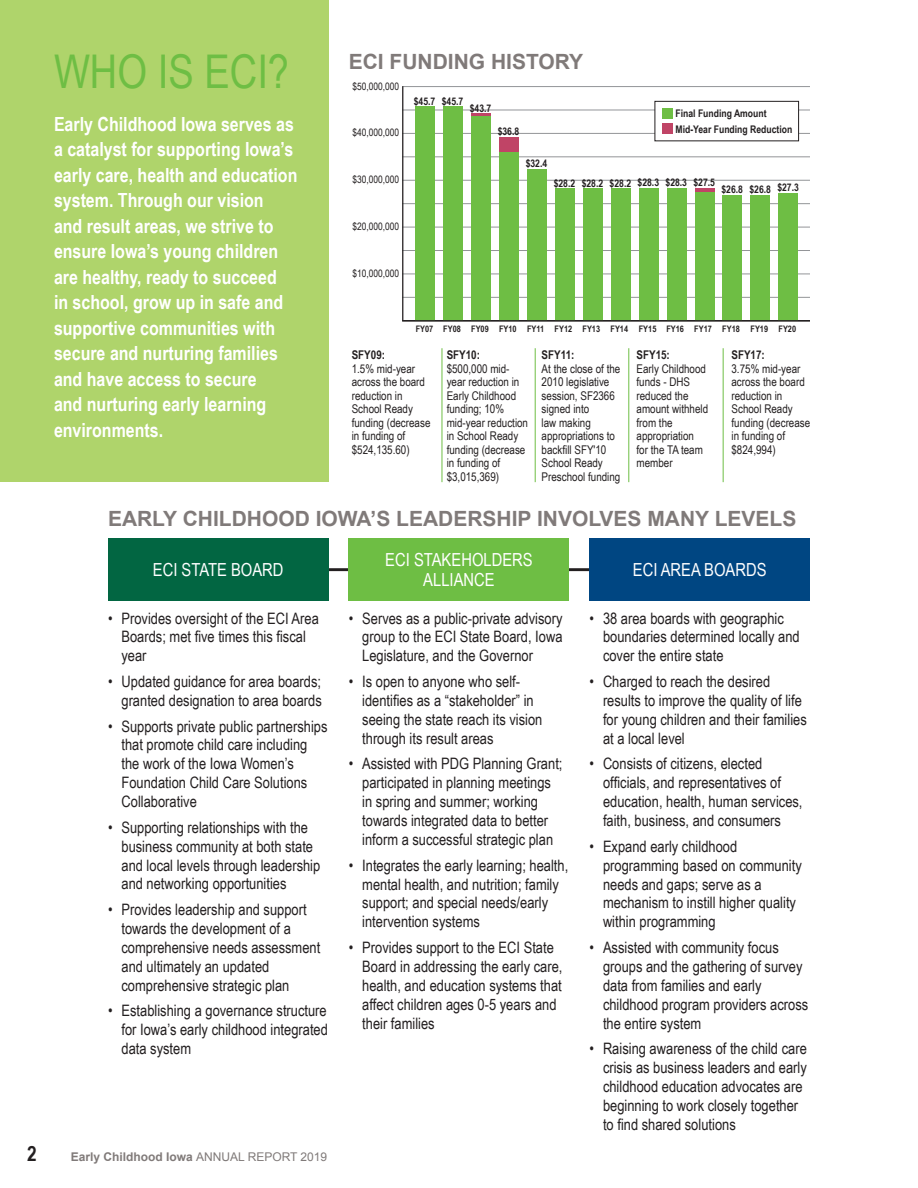
<style>
.page{position:relative;width:918px;height:1188px;background:#fff}
.page>*{position:absolute;margin:0;border:0;box-sizing:border-box;transform-origin:0 0}
.t1{font:46.5px "Arial Narrow";color:#6ebe44}
.t2{font:700 21px "Arial";color:#807a79}
.t3{font:700 21px "Arial Narrow";color:#231f20}
.t4{font:700 19.5px/25.5px "Arial Narrow";color:#fff}
.t5{font:18px/19.5px "Arial Narrow";color:#fff;text-align:center}
.t6{font:15.75px/18.9px "Arial Narrow";color:#231f20}
.t7{font:12px/13.5px "Arial Narrow";color:#231f20}
.t8{font:700 12px "Arial";color:#807a79}
.t9{font:700 12px "Arial Narrow";color:#231f20}
.t10{font:700 10.5px/15.8px "Arial Narrow";color:#231f20}
.t11{font:10.2px "Arial Narrow";color:#231f20}
.t12{font:700 9px "Arial Narrow";color:#231f20}
.s1{font-weight:400}
</style>
<div class="page">
<div style="left:0;top:0;width:328px;height:482px;background:#afd46b"></div>
<hr style="left:328px;top:568px;width:262px;height:3px;background:#231f20">
<div style="left:108px;top:539px;width:220px;height:62px;background:#026642"></div>
<div style="left:349px;top:539px;width:220px;height:62px;background:#6ebe44"></div>
<div style="left:590px;top:539px;width:220px;height:62px;background:#004682"></div>
<hr style="left:402px;top:297px;width:408px;height:1px;background:#939598">
<hr style="left:402px;top:274px;width:408px;height:1px;background:#939598">
<hr style="left:402px;top:250px;width:408px;height:1px;background:#939598">
<hr style="left:402px;top:227px;width:408px;height:1px;background:#939598">
<hr style="left:402px;top:203px;width:408px;height:1px;background:#939598">
<hr style="left:402px;top:180px;width:408px;height:1px;background:#939598">
<hr style="left:402px;top:157px;width:408px;height:1px;background:#939598">
<hr style="left:402px;top:133px;width:408px;height:1px;background:#939598">
<hr style="left:402px;top:110px;width:408px;height:1px;background:#939598">
<hr style="left:402px;top:86px;width:408px;height:1px;background:#939598">
<div style="left:779px;top:193px;width:19px;height:128px;background:#6ebe44"></div>
<div style="left:751px;top:195px;width:19px;height:126px;background:#6ebe44"></div>
<div style="left:723px;top:195px;width:19px;height:126px;background:#6ebe44"></div>
<div style="left:695px;top:192px;width:19px;height:129px;background:#6ebe44"></div>
<div style="left:667px;top:188px;width:19px;height:133px;background:#6ebe44"></div>
<div style="left:639px;top:188px;width:19px;height:133px;background:#6ebe44"></div>
<div style="left:611px;top:189px;width:19px;height:132px;background:#6ebe44"></div>
<div style="left:583px;top:189px;width:20px;height:132px;background:#6ebe44"></div>
<div style="left:555px;top:189px;width:20px;height:132px;background:#6ebe44"></div>
<div style="left:527px;top:169px;width:20px;height:152px;background:#6ebe44"></div>
<div style="left:499px;top:148px;width:20px;height:173px;background:#6ebe44"></div>
<div style="left:471px;top:116px;width:20px;height:205px;background:#6ebe44"></div>
<div style="left:443px;top:107px;width:20px;height:214px;background:#6ebe44"></div>
<div style="left:415px;top:107px;width:20px;height:214px;background:#6ebe44"></div>
<hr style="left:402px;top:320px;width:408px;height:1px;background:#231f20">
<hr style="left:471px;top:113px;width:20px;height:3px;background:#c04466">
<hr style="left:695px;top:188px;width:19px;height:4px;background:#c04466">
<div style="left:499px;top:137px;width:20px;height:15px;background:#c04466"></div>
<hr style="left:402px;top:86px;width:1px;height:235px;background:#231f20">
<div style="left:655px;top:101px;width:144px;height:40px;background:#fff"></div>
<div style="left:655px;top:101px;width:144px;height:40px;border:1px solid #231f20"></div>
<div style="left:662px;top:108px;width:11px;height:11px;background:#6ebe44"></div>
<div style="left:662px;top:123px;width:11px;height:11px;background:#c04466"></div>
<hr style="left:442px;top:348px;width:1px;height:134px;background:#6ebe44">
<hr style="left:535px;top:348px;width:1px;height:134px;background:#6ebe44">
<hr style="left:628px;top:348px;width:1px;height:134px;background:#6ebe44">
<hr style="left:723px;top:348px;width:1px;height:134px;background:#6ebe44">
<h1 class="t1" style="left:54px;top:45px;width:237px">WHO IS ECI?</h1>
<p class="t4" style="left:54px;top:111px;width:245px">Early Childhood Iowa serves as a catalyst for supporting Iowa’s early care, health and education system. Through our vision<br>and result areas, we strive to ensure Iowa’s young children are healthy, ready to succeed<br>in school, grow up in safe and supportive communities with secure and nurturing families and have access to secure<br>and nurturing early learning environments.</p>
<h2 class="t2" style="left:349px;top:48px;width:236px">ECI FUNDING HISTORY</h2>
<p class="t11" style="left:352px;top:79px;width:48px">$50,000,000</p>
<p class="t11" style="left:352px;top:125px;width:48px">$40,000,000</p>
<p class="t11" style="left:352px;top:172px;width:48px">$30,000,000</p>
<p class="t11" style="left:352px;top:219px;width:48px">$20,000,000</p>
<p class="t11" style="left:352px;top:266px;width:48px">$10,000,000</p>
<p class="t10" style="left:414px;top:93px;width:51px">$45.7 $45.7</p>
<p class="t10" style="left:470px;top:100px;width:23px">$43.7</p>
<p class="t10" style="left:498px;top:123px;width:23px">$36.8</p>
<p class="t10" style="left:526px;top:155px;width:23px">$32.4</p>
<p class="t10" style="left:676px;top:106px;width:118px">Final Funding Amount<br>Mid-Year Funding Reduction</p>
<p class="t10" style="left:554px;top:175px;width:23px">$28.2</p>
<p class="t10" style="left:638px;top:175px;width:79px">$28.3 $28.3 $27.5</p>
<p class="t10" style="left:582px;top:175px;width:51px">$28.2 $28.2</p>
<p class="t10" style="left:721px;top:182px;width:79px">$26.8 $26.8 $27.3</p>
<p class="t12" style="left:416px;top:322px;width:382px">FY07 FY08 FY09 FY10 FY11 FY12 FY13 FY14 FY15 FY16 FY17 FY18 FY19 FY20</p>
<p class="t9" style="left:352px;top:348px;width:35px">SFY09:</p>
<p class="t7" style="left:352px;top:362px;width:80px">1.5% mid-year across the board reduction in<br>School Ready funding (decrease in funding of $524,135.60)</p>
<p class="t9" style="left:447px;top:348px;width:35px">SFY10:</p>
<p class="t7" style="left:447px;top:362px;width:83px">$500,000 mid&shy;year reduction in<br>Early Childhood funding; 10% mid-year reduction in School Ready funding (decrease in funding of $3,015,369)</p>
<p class="t9" style="left:542px;top:348px;width:34px">SFY11:</p>
<p class="t7" style="left:542px;top:362px;width:80px">At the close of the<br>2010 legislative session, SF2366 signed into<br>law making appropriations to backfill SFY'10<br>School Ready<br>Preschool funding</p>
<p class="t9" style="left:637px;top:348px;width:35px">SFY15:</p>
<p class="t7" style="left:637px;top:362px;width:73px">Early Childhood funds - DHS reduced the amount withheld from the appropriation for the TA team member</p>
<p class="t9" style="left:732px;top:348px;width:35px">SFY17:</p>
<p class="t7" style="left:732px;top:362px;width:80px">3.75% mid-year across the board reduction in<br>School Ready funding (decrease in funding of $824,994)</p>
<h2 class="t2" style="left:108px;top:505px;width:690px">EARLY CHILDHOOD IOWA’S LEADERSHIP INVOLVES MANY LEVELS</h2>
<p class="t5" style="left:153px;top:560px;width:132px">ECI STATE BOARD</p>
<p class="t5" style="left:385px;top:550px;width:149px">ECI STAKEHOLDERS<br>ALLIANCE</p>
<p class="t5" style="left:633px;top:560px;width:135px">ECI AREA BOARDS</p>
<p class="t6" style="left:121px;top:608px;width:199px;text-indent:-13px">• Provides oversight of the ECI Area<br>Boards; met five times this fiscal year</p>
<p class="t6" style="left:108px;top:672px;width:215px;text-align:right">• Updated guidance for area boards; granted designation to area boards</p>
<p class="t6" style="left:121px;top:716px;width:208px;text-indent:-13px">• Supports private public partnerships that promote child care including the work of the Iowa Women’s<br>Foundation Child Care Solutions<br>Collaborative</p>
<p class="t6" style="left:121px;top:818px;width:200px;text-indent:-13px">• Supporting relationships with the business community at both state and local levels through leadership and networking opportunities</p>
<p class="t6" style="left:121px;top:900px;width:200px;text-indent:-13px">• Provides leadership and support towards the development of a comprehensive needs assessment and ultimately an updated comprehensive strategic plan</p>
<p class="t6" style="left:121px;top:1001px;width:208px;text-align:justify;text-indent:-13px">• Establishing a governance structure for Iowa’s early childhood integrated data system</p>
<p class="t6" style="left:362px;top:608px;width:202px;text-align:justify;text-indent:-13px">• Serves as a public-private advisory group to the ECI State Board, Iowa Legislature, and the Governor</p>
<p class="t6" style="left:362px;top:672px;width:182px;text-indent:-13px">• Is open to anyone who self&shy;identifies as a “stakeholder” in seeing the state reach its vision through its result areas</p>
<p class="t6" style="left:362px;top:754px;width:202px;text-indent:-13px">• Assisted with PDG Planning Grant; participated in planning meetings in spring and summer; working towards integrated data to better inform a successful strategic plan</p>
<p class="t6" style="left:362px;top:856px;width:208px;text-indent:-13px">• Integrates the early learning; health, mental health, and nutrition; family support; and special needs/early intervention systems</p>
<p class="t6" style="left:362px;top:938px;width:202px;text-indent:-13px">• Provides support to the ECI State<br>Board in addressing the early care, health, and education systems that affect children ages 0-5 years and their families</p>
<h2 class="t3" style="left:27px;top:1141px;width:11px">2</h2>
<p class="t8" style="left:71px;top:1149px;width:258px">Early Childhood Iowa <span class="s1">ANNUAL REPORT 2019</span></p>
<p class="t6" style="left:603px;top:609px;width:198px;text-indent:-13px">• 38 area boards with geographic boundaries determined locally and cover the entire state</p>
<p class="t6" style="left:603px;top:672px;width:205px;text-indent:-13px">• Charged to reach the desired results to improve the quality of life for young children and their families at a local level</p>
<p class="t6" style="left:603px;top:754px;width:201px;text-indent:-13px">• Consists of citizens, elected officials, and representatives of education, health, human services, faith, business, and consumers</p>
<p class="t6" style="left:603px;top:837px;width:200px;text-indent:-13px">• Expand early childhood programming based on community needs and gaps; serve as a mechanism to instill higher quality within programming</p>
<p class="t6" style="left:603px;top:938px;width:207px;text-indent:-13px">• Assisted with community focus groups and the gathering of survey data from families and early childhood program providers across the entire system</p>
<p class="t6" style="left:603px;top:1039px;width:205px;text-indent:-13px">• Raising awareness of the child care crisis as business leaders and early childhood education advocates are beginning to work closely together to find shared solutions</p>
</div>
